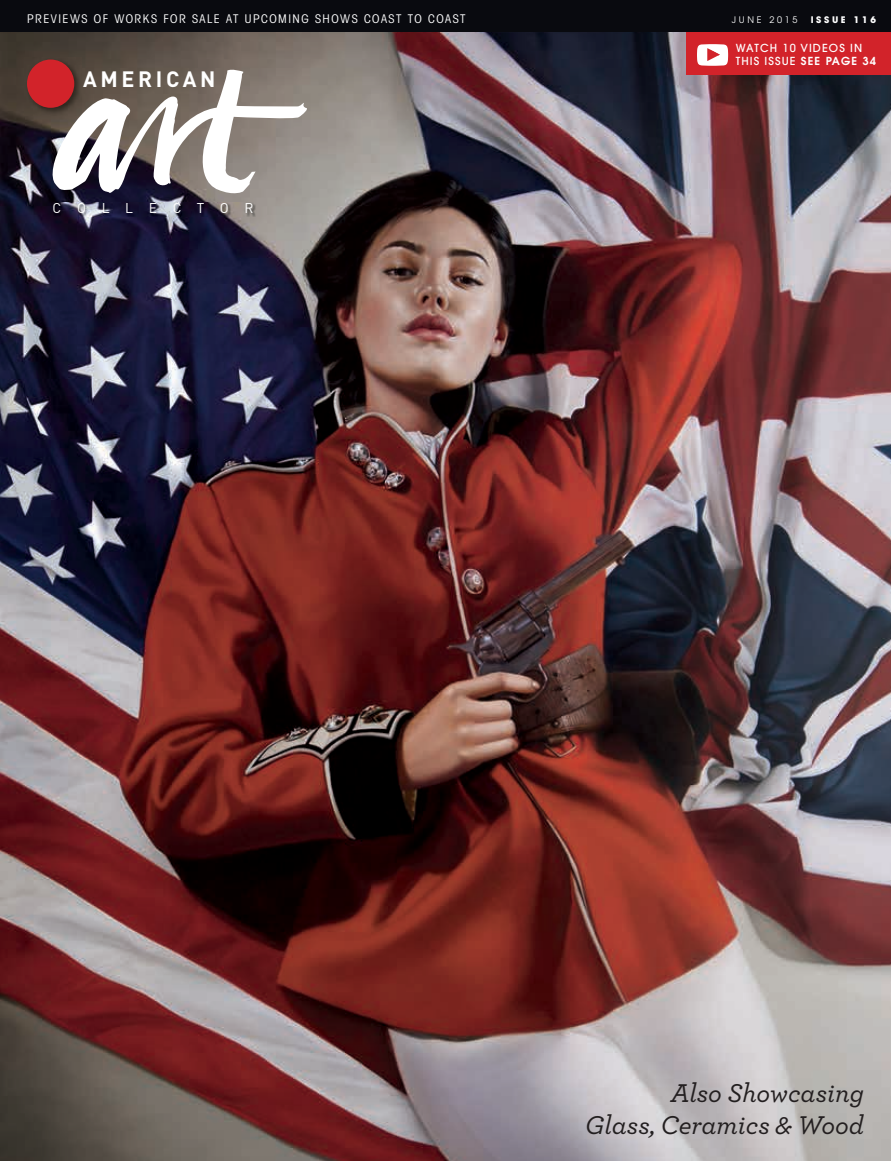
<style>
.page{position:relative;width:891px;height:1161px;background:#fff}
.page>*{position:absolute;margin:0;border:0;box-sizing:border-box;transform-origin:0 0}
.t1{font:italic 500 27px/32.4px "Archer";color:#231f20;text-align:right}
.t2{font:700 21.9px "DIN";letter-spacing:.165em;color:#fff}
.t3{font:14.1px "DIN";letter-spacing:1.14em;color:#fff}
.t4{font:condensed 12px "Avant Garde";letter-spacing:.125em;color:#fff}
.t5{font:500 11.1px/13.2px "Avant Garde";letter-spacing:.1em;color:#fff}
.t6{font:9px "Avant Garde";letter-spacing:.3em;color:#fff}
.t7{font:700 9px "Avant Garde";letter-spacing:.3em;color:#fff}
.s1{font-weight:600}
</style>
<div class="page">
<img style="left:0;top:32px;width:891px;height:1129px">
<div style="left:687px;top:9px;width:204px;height:66px;background:#d2232a"></div>
<svg style="left:697px;top:44px;width:31px;height:22px"></svg>
<div style="left:0;top:0;width:891px;height:32px;background:#090a0f"></div>
<img style="left:25px;top:57px;width:57px;height:58px">
<div style="left:27px;top:60px;width:47px;height:48px;background:#d2232a;border-radius:50%"></div>
<svg style="left:53px;top:70px;width:254px;height:123px"></svg>
<img style="left:53px;top:203px;width:203px;height:14px">
<p class="t4" style="left:27px;top:12px;width:440px">PREVIEWS OF WORKS FOR SALE AT UPCOMING SHOWS COAST TO COAST</p>
<p class="t6" style="left:732px;top:15px;width:67px">JUNE 2015</p>
<p class="t7" style="left:811px;top:14px;width:67px">ISSUE 116</p>
<h2 class="t2" style="left:83px;top:65px;width:134px">AMERICAN</h2>
<p class="t3" style="left:53px;top:199px;width:202px">COLLECTOR</p>
<p class="t5" style="left:736px;top:42px;width:142px">WATCH 10 VIDEOS IN<br>THIS ISSUE <span class="s1">SEE PAGE 34</span></p>
<h1 class="t1" style="left:585px;top:1075px;width:280px">Also Showcasing<br>Glass, Ceramics &amp; Wood</h1>
</div>
